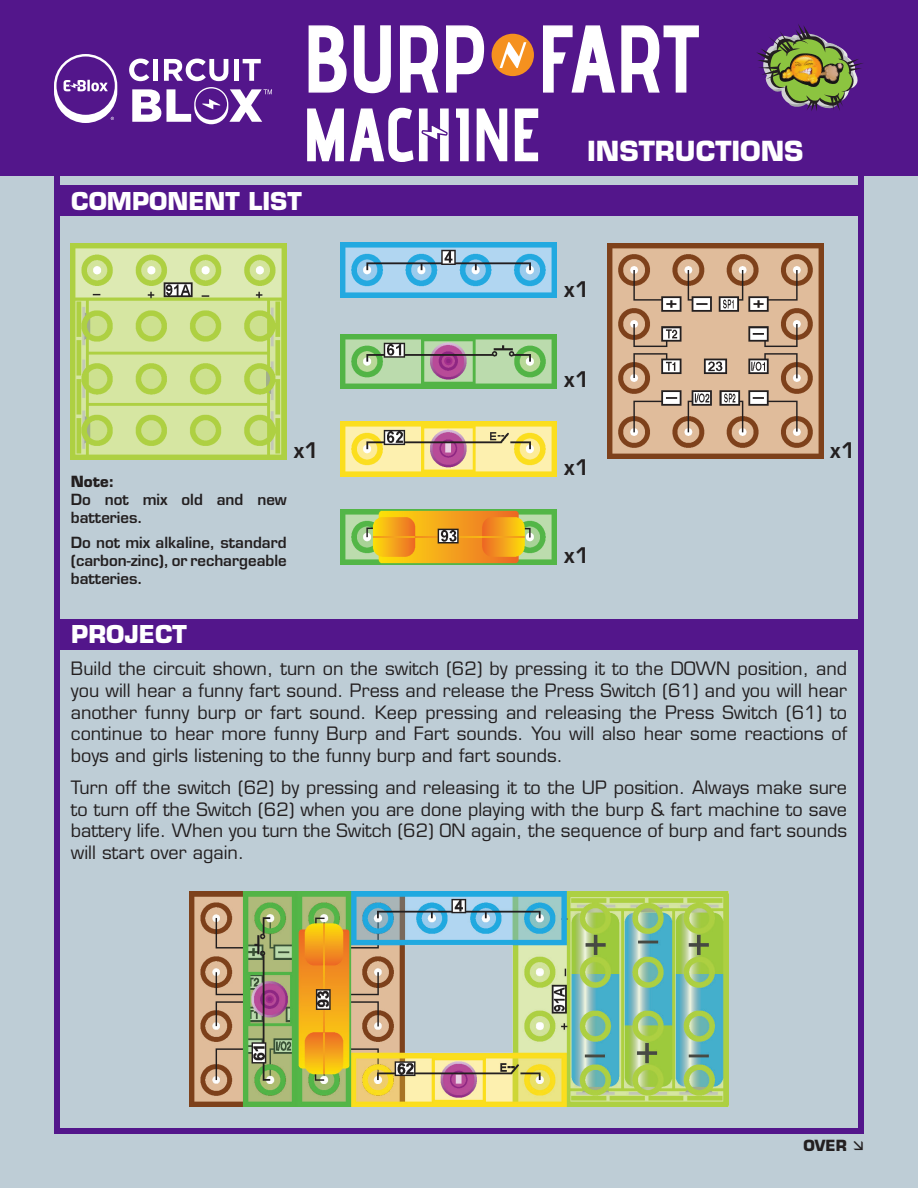
<style>
.page{position:relative;width:918px;height:1188px;background:#becdd6}
.page>*{position:absolute;margin:0;border:0;box-sizing:border-box;transform-origin:0 0}
.t1{font:700 27px "Eurostile LT Std";color:#fff}
.t2{font:700 24px "Eurostile LT Std";color:#fff}
.t3{font:600 21px "Eurostile LT Std";color:#231f20}
.t4{font:18px/21.6px "Eurostile LT Std";color:#231f20;text-align:justify}
.t5{font:600 15px/18px "Eurostile LT Std";color:#231f20}
.t6{font:700 15px "Eurostile LT Std";color:#231f20}
</style>
<div class="page">
<div style="left:54px;top:162px;width:810px;height:972px;border:6px solid #53168b"></div>
<div style="left:0;top:0;width:918px;height:176px;background:#53168b"></div>
<img style="left:189px;top:891px;width:539px;height:216px">
<img style="left:71px;top:243px;width:216px;height:216px">
<img style="left:608px;top:243px;width:216px;height:216px">
<img style="left:341px;top:243px;width:216px;height:54px">
<img style="left:341px;top:334px;width:216px;height:54px">
<img style="left:341px;top:422px;width:216px;height:54px">
<img style="left:341px;top:510px;width:216px;height:54px">
<div style="left:54px;top:186px;width:810px;height:30px;background:#53168b"></div>
<div style="left:54px;top:619px;width:810px;height:31px;background:#53168b"></div>
<svg style="left:54px;top:54px;width:63px;height:69px"></svg>
<svg style="left:129px;top:59px;width:20px;height:22px"></svg>
<div style="left:153px;top:59px;width:5px;height:22px;background:#fff"></div>
<svg style="left:164px;top:59px;width:64px;height:22px"></svg>
<div style="left:234px;top:59px;width:5px;height:22px;background:#fff"></div>
<svg style="left:243px;top:59px;width:18px;height:22px"></svg>
<svg style="left:132px;top:89px;width:29px;height:33px"></svg>
<svg style="left:167px;top:87px;width:105px;height:37px"></svg>
<svg style="left:307px;top:25px;width:392px;height:137px"></svg>
<svg style="left:756px;top:24px;width:107px;height:87px"></svg>
<img style="left:778px;top:53px;width:66px;height:34px">
<p class="t2" style="left:71px;top:186px;width:232px">COMPONENT LIST</p>
<p class="t3" style="left:294px;top:437px;width:27px">x1</p>
<p class="t6" style="left:71px;top:472px;width:45px">Note:</p>
<p class="t5" style="left:71px;top:491px;width:217px">Do not mix old and new batteries.</p>
<p class="t5" style="left:71px;top:534px;width:217px;text-align:justify">Do not mix alkaline, standard (carbon-zinc), or rechargeable batteries.</p>
<p class="t1" style="left:587px;top:135px;width:218px">INSTRUCTIONS</p>
<p class="t3" style="left:564px;top:276px;width:27px">x1</p>
<p class="t3" style="left:564px;top:366px;width:27px">x1</p>
<p class="t3" style="left:564px;top:454px;width:27px">x1</p>
<p class="t3" style="left:564px;top:542px;width:27px">x1</p>
<p class="t3" style="left:830px;top:437px;width:27px">x1</p>
<p class="t2" style="left:71px;top:620px;width:117px">PROJECT</p>
<p class="t4" style="left:71px;top:658px;width:778px">Build the circuit shown, turn on the switch (62) by pressing it to the DOWN position, and you will hear a funny fart sound. Press and release the Press Switch (61) and you will hear another funny burp or fart sound. Keep pressing and releasing the Press Switch (61) to continue to hear more funny Burp and Fart sounds. You will also hear some reactions of boys and girls listening to the funny burp and fart sounds.</p>
<p class="t4" style="left:71px;top:777px;width:778px">Turn off the switch (62) by pressing and releasing it to the UP position. Always make sure to turn off the Switch (62) when you are done playing with the burp &amp; fart machine to save battery life. When you turn the Switch (62) ON again, the sequence of burp and fart sounds will start over again.</p>
<p class="t6" style="left:804px;top:1136px;width:45px">OVER</p>
</div>
